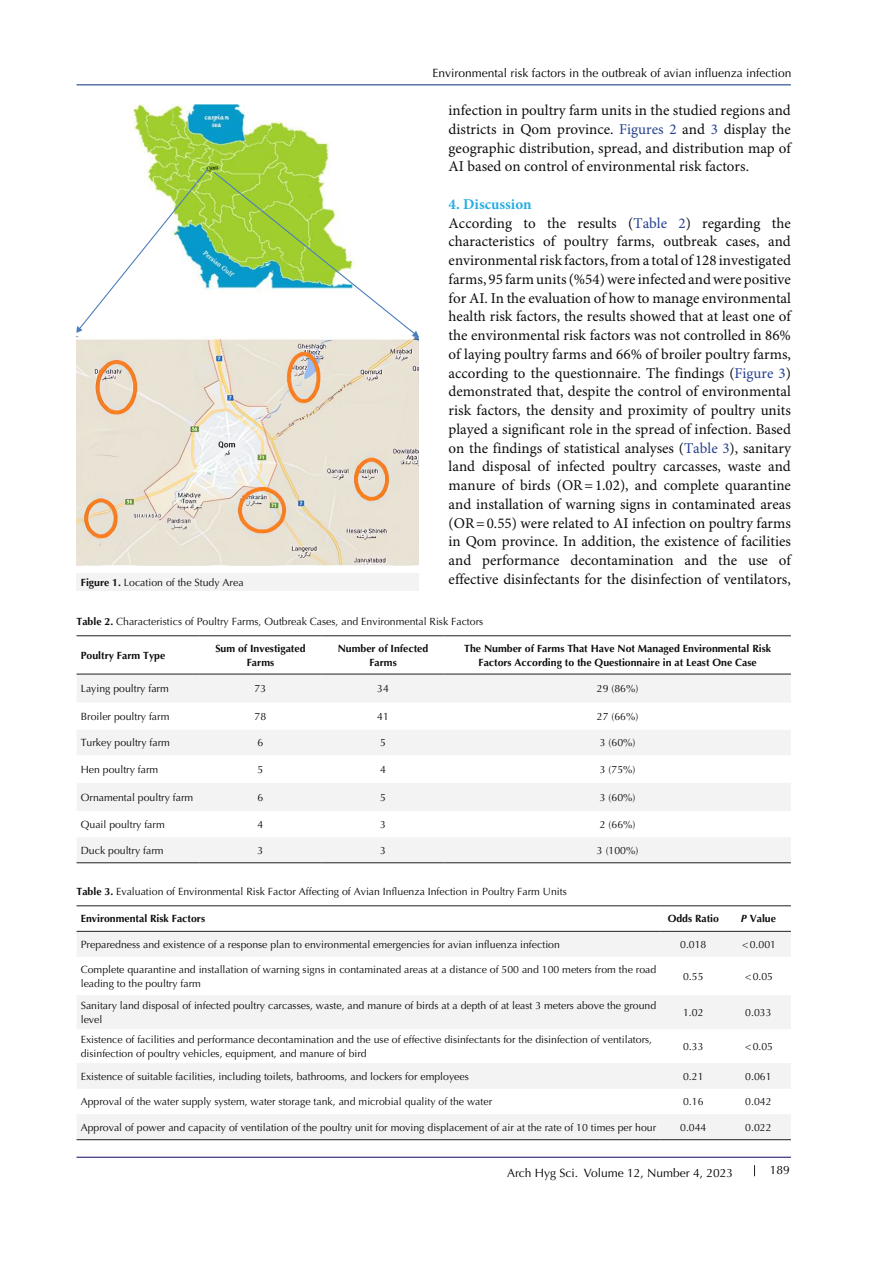
<style>
.page{position:relative;width:893px;height:1263px;background:#fff}
.page>*{position:absolute;margin:0;border:0;box-sizing:border-box;transform-origin:0 0}
.t1{font:15px/18.8px "Minion Pro";color:#0d0d0d;text-align:justify}
.t2{font:700 15px "Minion Pro";color:#27ade3}
.t3{font:12px "Optima LT Std";color:#040503}
.HTML_Preformatted{font:10.5px/13.5px "Optima LT Std";color:#0d0d0d}
.Normal__Web{font:10.5px "Optima LT Std";color:#0d0d0d}
.Normal__Web-2{font:700 10.5px/13.5px "Optima LT Std";color:#0d0d0d;text-align:center}
.s1{color:#253f8e}
.s2{font-weight:700}
.s3{font-style:italic}
</style>
<div class="page">
<hr style="left:77px;top:1157px;width:714px;height:1px;background:#190066">
<hr style="left:77px;top:85px;width:714px;height:1px;background:#053278">
<div style="left:77px;top:574px;width:342px;height:17px;background:#f3f3f3"></div>
<svg style="left:77px;top:675px;width:714px;height:187px;fill:#f3f3f3"></svg>
<hr style="left:77px;top:635px;width:122px;height:1px;background:#231f20">
<hr style="left:199px;top:635px;width:123px;height:1px;background:#231f20">
<hr style="left:322px;top:635px;width:122px;height:1px;background:#231f20">
<hr style="left:444px;top:635px;width:347px;height:1px;background:#231f20">
<hr style="left:77px;top:674px;width:122px;height:1px;background:#231f20">
<hr style="left:199px;top:674px;width:123px;height:1px;background:#231f20">
<hr style="left:322px;top:674px;width:122px;height:1px;background:#231f20">
<hr style="left:444px;top:674px;width:347px;height:1px;background:#231f20">
<hr style="left:77px;top:862px;width:122px;height:1px;background:#231f20">
<hr style="left:199px;top:862px;width:123px;height:1px;background:#231f20">
<hr style="left:322px;top:862px;width:122px;height:1px;background:#231f20">
<hr style="left:444px;top:862px;width:347px;height:1px;background:#231f20">
<svg style="left:77px;top:932px;width:714px;height:207px;fill:#f3f3f3"></svg>
<hr style="left:77px;top:905px;width:584px;height:1px;background:#231f20">
<hr style="left:661px;top:905px;width:65px;height:1px;background:#231f20">
<hr style="left:726px;top:905px;width:65px;height:1px;background:#231f20">
<hr style="left:77px;top:931px;width:584px;height:1px;background:#231f20">
<hr style="left:661px;top:931px;width:65px;height:1px;background:#231f20">
<hr style="left:726px;top:931px;width:65px;height:1px;background:#231f20">
<hr style="left:77px;top:1139px;width:584px;height:1px;background:#231f20">
<hr style="left:661px;top:1139px;width:65px;height:1px;background:#231f20">
<hr style="left:726px;top:1139px;width:65px;height:1px;background:#231f20">
<img style="left:129px;top:104px;width:201px;height:186px">
<img style="left:77px;top:336px;width:342px;height:230px">
<svg style="left:77px;top:169px;width:131px;height:164px"></svg>
<svg style="left:214px;top:172px;width:205px;height:165px"></svg>
<p class="t3" style="left:433px;top:66px;width:360px">Environmental risk factors in the outbreak of avian influenza infection</p>
<p class="t1" style="left:449px;top:102px;width:344px">infection in poultry farm units in the studied regions and districts in Qom province. <span class="s1">Figures 2</span> and <span class="s1">3</span> display the geographic distribution, spread, and distribution map of AI based on control of environmental risk factors.</p>
<p class="t2" style="left:449px;top:193px;width:85px">4. Discussion</p>
<p class="t1" style="left:449px;top:214px;width:344px">According to the results (<span class="s1">Table 2</span>) regarding the characteristics of poultry farms, outbreak cases, and environmental risk factors, from a total of 128 investigated farms, 95 farm units (%54) were infected and were positive for AI. In the evaluation of how to manage environmental health risk factors, the results showed that at least one of the environmental risk factors was not controlled in 86% of laying poultry farms and 66% of broiler poultry farms, according to the questionnaire. The findings (<span class="s1">Figure 3</span>) demonstrated that, despite the control of environmental risk factors, the density and proximity of poultry units played a significant role in the spread of infection. Based on the findings of statistical analyses (<span class="s1">Table 3</span>), sanitary land disposal of infected poultry carcasses, waste and manure of birds (OR=1.02), and complete quarantine and installation of warning signs in contaminated areas (OR=0.55) were related to AI infection on poultry farms in Qom province. In addition, the existence of facilities and performance decontamination and the use of</p>
<p class="HTML_Preformatted" style="left:81px;top:575px;width:164px"><span class="s2">Figure 1.</span> Location of the Study Area</p>
<p class="t1" style="left:449px;top:570px;width:344px">effective disinfectants for the disinfection of ventilators,</p>
<p class="HTML_Preformatted" style="left:77px;top:615px;width:408px"><span class="s2">Table 2.</span> Characteristics of Poultry Farms, Outbreak Cases, and Environmental Risk Factors</p>
<p class="Normal__Web-2" style="left:81px;top:649px;width:86px">Poultry Farm Type</p>
<p class="Normal__Web-2" style="left:215px;top:642px;width:92px">Sum of Investigated<br>Farms</p>
<p class="Normal__Web-2" style="left:338px;top:642px;width:92px">Number of Infected<br>Farms</p>
<p class="Normal__Web-2" style="left:464px;top:642px;width:308px">The Number of Farms That Have Not Managed Environmental Risk<br>Factors According to the Questionnaire in at Least One Case</p>
<p class="Normal__Web" style="left:81px;top:682px;width:90px">Laying poultry farm</p>
<p class="Normal__Web" style="left:255px;top:682px;width:13px">73</p>
<p class="Normal__Web" style="left:377px;top:682px;width:13px">34</p>
<p class="Normal__Web" style="left:597px;top:682px;width:43px">29 (86%)</p>
<p class="Normal__Web" style="left:81px;top:710px;width:90px">Broiler poultry farm</p>
<p class="Normal__Web" style="left:255px;top:710px;width:13px">78</p>
<p class="Normal__Web" style="left:377px;top:710px;width:13px">41</p>
<p class="Normal__Web" style="left:597px;top:710px;width:43px">27 (66%)</p>
<p class="Normal__Web" style="left:81px;top:737px;width:91px">Turkey poultry farm</p>
<p class="Normal__Web" style="left:258px;top:737px;width:7px">6</p>
<p class="Normal__Web" style="left:380px;top:737px;width:7px">5</p>
<p class="Normal__Web" style="left:600px;top:737px;width:37px">3 (60%)</p>
<p class="Normal__Web" style="left:81px;top:763px;width:79px">Hen poultry farm</p>
<p class="Normal__Web" style="left:258px;top:763px;width:7px">5</p>
<p class="Normal__Web" style="left:380px;top:763px;width:7px">4</p>
<p class="Normal__Web" style="left:600px;top:763px;width:37px">3 (75%)</p>
<p class="Normal__Web" style="left:81px;top:791px;width:114px">Ornamental poultry farm</p>
<p class="Normal__Web" style="left:258px;top:791px;width:7px">6</p>
<p class="Normal__Web" style="left:380px;top:791px;width:7px">5</p>
<p class="Normal__Web" style="left:600px;top:791px;width:37px">3 (60%)</p>
<p class="Normal__Web" style="left:81px;top:818px;width:86px">Quail poultry farm</p>
<p class="Normal__Web" style="left:258px;top:818px;width:7px">4</p>
<p class="Normal__Web" style="left:380px;top:818px;width:7px">3</p>
<p class="Normal__Web" style="left:600px;top:818px;width:37px">2 (66%)</p>
<p class="Normal__Web" style="left:81px;top:844px;width:84px">Duck poultry farm</p>
<p class="Normal__Web" style="left:258px;top:844px;width:7px">3</p>
<p class="Normal__Web" style="left:380px;top:844px;width:7px">3</p>
<p class="Normal__Web" style="left:597px;top:844px;width:43px">3 (100%)</p>
<p class="HTML_Preformatted" style="left:77px;top:885px;width:492px"><span class="s2">Table 3.</span> Evaluation of Environmental Risk Factor Affecting of Avian Influenza Infection in Poultry Farm Units</p>
<p class="Normal__Web-2" style="left:81px;top:912px;width:126px">Environmental Risk Factors</p>
<p class="Normal__Web-2" style="left:668px;top:912px;width:53px">Odds Ratio</p>
<p class="Normal__Web-2" style="left:741px;top:912px;width:37px"><span class="s3">P</span> Value</p>
<p class="Normal__Web" style="left:81px;top:938px;width:481px">Preparedness and existence of a response plan to environmental emergencies for avian influenza infection</p>
<p class="Normal__Web" style="left:680px;top:938px;width:28px">0.018</p>
<p class="Normal__Web" style="left:742px;top:938px;width:35px">&lt;0.001</p>
<p class="HTML_Preformatted" style="left:81px;top:963px;width:577px">Complete quarantine and installation of warning signs in contaminated areas at a distance of 500 and 100 meters from the road leading to the poultry farm</p>
<p class="Normal__Web" style="left:683px;top:970px;width:22px">0.55</p>
<p class="Normal__Web" style="left:745px;top:970px;width:30px">&lt;0.05</p>
<p class="HTML_Preformatted" style="left:81px;top:999px;width:577px">Sanitary land disposal of infected poultry carcasses, waste, and manure of birds at a depth of at least 3 meters above the ground level</p>
<p class="Normal__Web" style="left:683px;top:1006px;width:22px">1.02</p>
<p class="Normal__Web" style="left:745px;top:1006px;width:28px">0.033</p>
<p class="HTML_Preformatted" style="left:81px;top:1033px;width:573px">Existence of facilities and performance decontamination and the use of effective disinfectants for the disinfection of ventilators, disinfection of poultry vehicles, equipment, and manure of bird</p>
<p class="Normal__Web" style="left:683px;top:1040px;width:22px">0.33</p>
<p class="Normal__Web" style="left:745px;top:1040px;width:30px">&lt;0.05</p>
<p class="Normal__Web" style="left:81px;top:1070px;width:390px">Existence of suitable facilities, including toilets, bathrooms, and lockers for employees</p>
<p class="Normal__Web" style="left:683px;top:1070px;width:22px">0.21</p>
<p class="Normal__Web" style="left:745px;top:1070px;width:28px">0.061</p>
<p class="HTML_Preformatted" style="left:81px;top:1095px;width:413px">Approval of the water supply system, water storage tank, and microbial quality of the water</p>
<p class="Normal__Web" style="left:683px;top:1095px;width:22px">0.16</p>
<p class="Normal__Web" style="left:745px;top:1095px;width:28px">0.042</p>
<p class="HTML_Preformatted" style="left:81px;top:1120px;width:577px">Approval of power and capacity of ventilation of the poultry unit for moving displacement of air at the rate of 10 times per hour</p>
<p class="Normal__Web" style="left:680px;top:1121px;width:28px">0.044</p>
<p class="Normal__Web" style="left:745px;top:1121px;width:28px">0.022</p>
<p class="t3" style="left:507px;top:1165px;width:227px">Arch Hyg Sci. Volume 12, Number 4, 2023</p>
<p class="t3" style="left:770px;top:1163px;width:22px">189</p>
</div>
